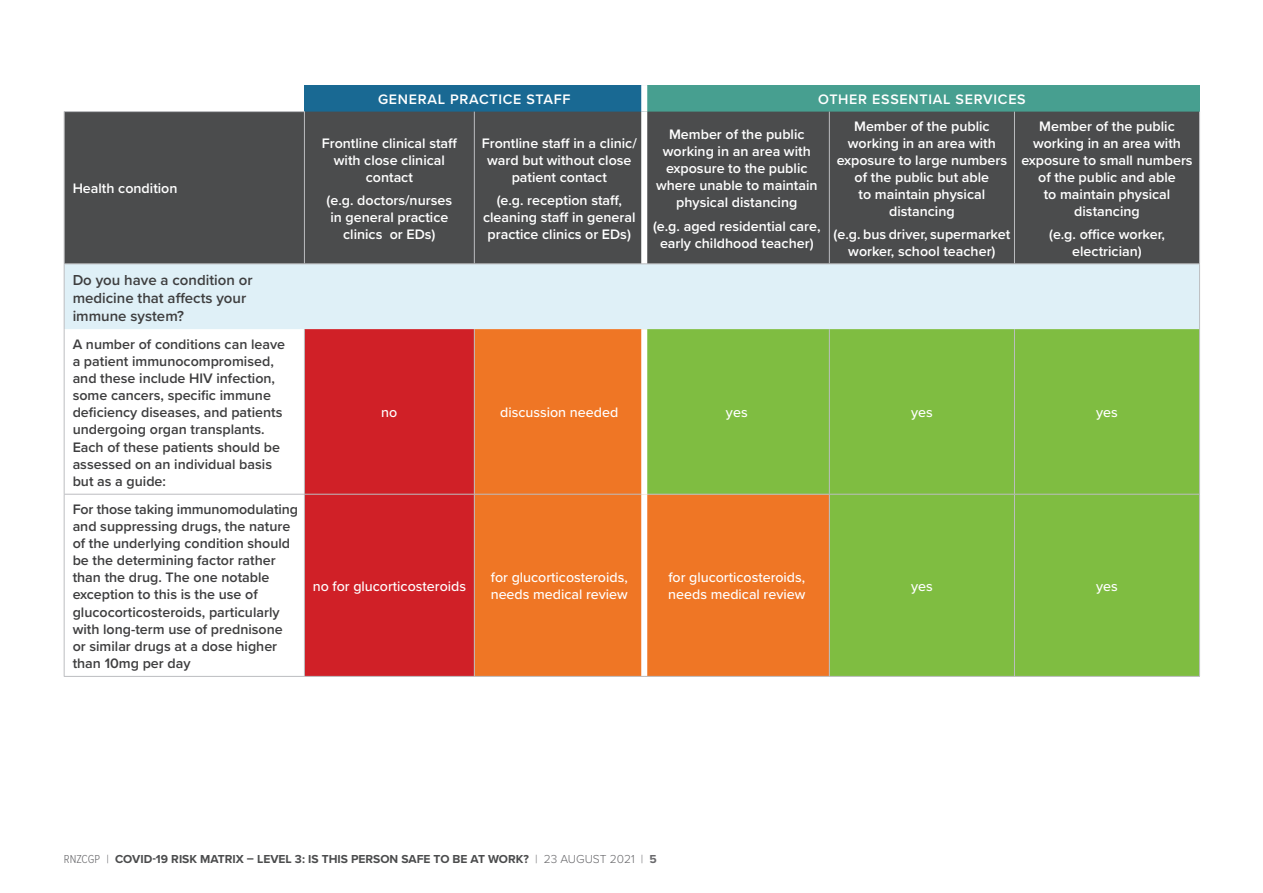
<style>
.page{position:relative;width:1263px;height:893px;background:#fff}
.page>*{position:absolute;margin:0;border:0;box-sizing:border-box;transform-origin:0 0}
.Table_Left_Column{font:600 15px/18px "Proxima Nova";color:#3e3e3f}
.Table_Header_-_NEW{font:600 14.25px/17.1px "Proxima Nova";color:#fff;text-align:center}
.Table_Left_Column-2{font:600 14.25px/17.1px "Proxima Nova";color:#3e3e3f}
.Table_Cells_-_body{font:500 14.25px/17.1px "Proxima Nova";color:#fff}
.Table_Header_-_NEW-2{font:600 14.25px "Proxima Nova";letter-spacing:.05em;color:#fff}
.t1{font:700 12px "Proxima Nova";color:#4b4c4d}
.s1{font-family:"Proxima Nova Cond";font-weight:300;color:#69696c}
.s2{font-weight:300;color:#69696c}
.s3{color:#69696c}
</style>
<div class="page">
<div style="left:304px;top:85px;width:340px;height:27px;background:#196993"></div>
<div style="left:644px;top:85px;width:555px;height:27px;background:#479f90"></div>
<div style="left:65px;top:112px;width:1134px;height:151px;background:#4b4c4d"></div>
<div style="left:65px;top:264px;width:1134px;height:65px;background:#dff0f7"></div>
<div style="left:305px;top:329px;width:169px;height:347px;background:#d02027"></div>
<div style="left:475px;top:329px;width:166px;height:347px;background:#ef7625"></div>
<svg style="left:647px;top:329px;width:552px;height:347px;background:#92b03c"></svg>
<hr style="left:64px;top:111px;width:241px;height:1px;background:#bcbdc0">
<hr style="left:64px;top:112px;width:1px;height:151px;background:#bcbdc0">
<hr style="left:304px;top:112px;width:1px;height:151px;background:#bcbdc0">
<hr style="left:474px;top:112px;width:1px;height:151px;background:#bcbdc0">
<hr style="left:829px;top:112px;width:1px;height:151px;background:#bcbdc0">
<hr style="left:1014px;top:112px;width:1px;height:151px;background:#bcbdc0">
<hr style="left:1199px;top:112px;width:1px;height:151px;background:#bcbdc0">
<hr style="left:64px;top:263px;width:240px;height:1px;background:#bcbdc0">
<hr style="left:304px;top:263px;width:170px;height:1px;background:#bcbdc0">
<hr style="left:474px;top:263px;width:170px;height:1px;background:#bcbdc0">
<hr style="left:644px;top:263px;width:185px;height:1px;background:#bcbdc0">
<hr style="left:829px;top:263px;width:185px;height:1px;background:#bcbdc0">
<hr style="left:1014px;top:263px;width:186px;height:1px;background:#bcbdc0">
<hr style="left:64px;top:264px;width:1px;height:65px;background:#bcbdc0">
<hr style="left:1199px;top:264px;width:1px;height:65px;background:#bcbdc0">
<hr style="left:64px;top:329px;width:1px;height:165px;background:#bcbdc0">
<hr style="left:304px;top:329px;width:1px;height:165px;background:#bcbdc0">
<hr style="left:474px;top:329px;width:1px;height:165px;background:#bcbdc0">
<hr style="left:829px;top:329px;width:1px;height:165px;background:#bcbdc0">
<hr style="left:1014px;top:329px;width:1px;height:165px;background:#bcbdc0">
<hr style="left:1199px;top:329px;width:1px;height:165px;background:#bcbdc0">
<hr style="left:64px;top:494px;width:240px;height:1px;background:#bcbdc0">
<hr style="left:64px;top:495px;width:1px;height:181px;background:#bcbdc0">
<hr style="left:304px;top:494px;width:170px;height:1px;background:#bcbdc0">
<hr style="left:304px;top:495px;width:1px;height:181px;background:#bcbdc0">
<hr style="left:474px;top:494px;width:167px;height:1px;background:#bcbdc0">
<hr style="left:474px;top:495px;width:1px;height:181px;background:#bcbdc0">
<hr style="left:647px;top:494px;width:182px;height:1px;background:#bcbdc0">
<hr style="left:829px;top:494px;width:185px;height:1px;background:#bcbdc0">
<hr style="left:829px;top:495px;width:1px;height:181px;background:#bcbdc0">
<hr style="left:1014px;top:495px;width:1px;height:181px;background:#bcbdc0">
<hr style="left:1199px;top:495px;width:1px;height:181px;background:#bcbdc0">
<hr style="left:1014px;top:494px;width:186px;height:1px;background:#bcbdc0">
<div style="left:641px;top:85px;width:6px;height:27px;background:#fff"></div>
<div style="left:641px;top:112px;width:6px;height:151px;background:#fff"></div>
<hr style="left:64px;top:676px;width:240px;height:1px;background:#bcbdc0">
<hr style="left:304px;top:676px;width:170px;height:1px;background:#bcbdc0">
<hr style="left:474px;top:676px;width:170px;height:1px;background:#bcbdc0">
<hr style="left:644px;top:676px;width:185px;height:1px;background:#bcbdc0">
<hr style="left:829px;top:676px;width:185px;height:1px;background:#bcbdc0">
<hr style="left:1014px;top:676px;width:186px;height:1px;background:#bcbdc0">
<p class="Table_Header_-_NEW" style="left:73px;top:180px;width:106px">Health condition</p>
<p class="Table_Left_Column" style="left:73px;top:270px;width:181px">Do you have a condition or medicine that affects your immune system?</p>
<p class="Table_Left_Column-2" style="left:73px;top:335px;width:214px">A number of conditions can leave a patient immunocompromised, and these include HIV infection, some cancers, specific immune deficiency diseases, and patients undergoing organ transplants.<br>Each of these patients should be assessed on an individual basis but as a guide:</p>
<p class="Table_Left_Column-2" style="left:73px;top:500px;width:227px">For those taking immunomodulating</p>
<p class="Table_Left_Column-2" style="left:73px;top:517px;width:219px">and suppressing drugs, the nature of the underlying condition should be the determining factor rather than the drug. The one notable exception to this is the use of glucocorticosteroids, particularly with long-term use of prednisone or similar drugs at a dose higher than 10mg per day</p>
<p class="Table_Header_-_NEW-2" style="left:378px;top:89px;width:194px">GENERAL PRACTICE STAFF</p>
<p class="Table_Header_-_NEW-2" style="left:818px;top:89px;width:209px">OTHER ESSENTIAL SERVICES</p>
<p class="Table_Header_-_NEW" style="left:322px;top:134px;width:137px">Frontline clinical staff with close clinical contact</p>
<p class="Table_Header_-_NEW" style="left:327px;top:191px;width:127px">(e.g. doctors/nurses in general practice clinics or EDs)</p>
<p class="Table_Header_-_NEW" style="left:482px;top:134px;width:157px">Frontline staff in a clinic/ ward but without close patient contact</p>
<p class="Table_Header_-_NEW" style="left:483px;top:191px;width:154px">(e.g. reception staff, cleaning staff in general practice clinics or EDs)</p>
<p class="Table_Header_-_NEW" style="left:656px;top:125px;width:163px">Member of the public working in an area with exposure to the public where unable to maintain physical distancing</p>
<p class="Table_Header_-_NEW" style="left:653px;top:217px;width:169px">(e.g. aged residential care, early childhood teacher)</p>
<p class="Table_Header_-_NEW" style="left:837px;top:117px;width:172px">Member of the public working in an area with exposure to large numbers of the public but able<br>to maintain physical distancing</p>
<p class="Table_Header_-_NEW" style="left:834px;top:225px;width:178px">(e.g. bus driver, supermarket worker, school teacher)</p>
<p class="Table_Header_-_NEW" style="left:1021px;top:117px;width:173px">Member of the public working in an area with exposure to small numbers of the public and able<br>to maintain physical distancing</p>
<p class="Table_Header_-_NEW" style="left:1049px;top:225px;width:117px">(e.g. office worker, electrician)</p>
<p class="Table_Cells_-_body" style="left:381px;top:403px;width:18px">no</p>
<p class="Table_Cells_-_body" style="left:500px;top:403px;width:120px">discussion needed</p>
<p class="Table_Cells_-_body" style="left:726px;top:403px;width:23px">yes</p>
<p class="Table_Cells_-_body" style="left:911px;top:403px;width:23px">yes</p>
<p class="Table_Cells_-_body" style="left:1096px;top:403px;width:23px">yes</p>
<p class="Table_Cells_-_body" style="left:313px;top:577px;width:155px">no for glucorticosteroids</p>
<p class="Table_Cells_-_body" style="left:491px;top:569px;width:139px">for glucorticosteroids, needs medical review</p>
<p class="Table_Cells_-_body" style="left:668px;top:569px;width:139px">for glucorticosteroids, needs medical review</p>
<p class="Table_Cells_-_body" style="left:911px;top:577px;width:23px">yes</p>
<p class="Table_Cells_-_body" style="left:1096px;top:577px;width:23px">yes</p>
<p class="t1" style="left:64px;top:850px;width:595px"><span class="s1">RNZCGP</span> <span class="s2">|</span> COVID-19 RISK MATRIX – LEVEL 3: IS THIS PERSON SAFE TO BE AT WORK? <span class="s2">| 23 AUGUST 2021 |</span> <span class="s3">5</span></p>
</div>
